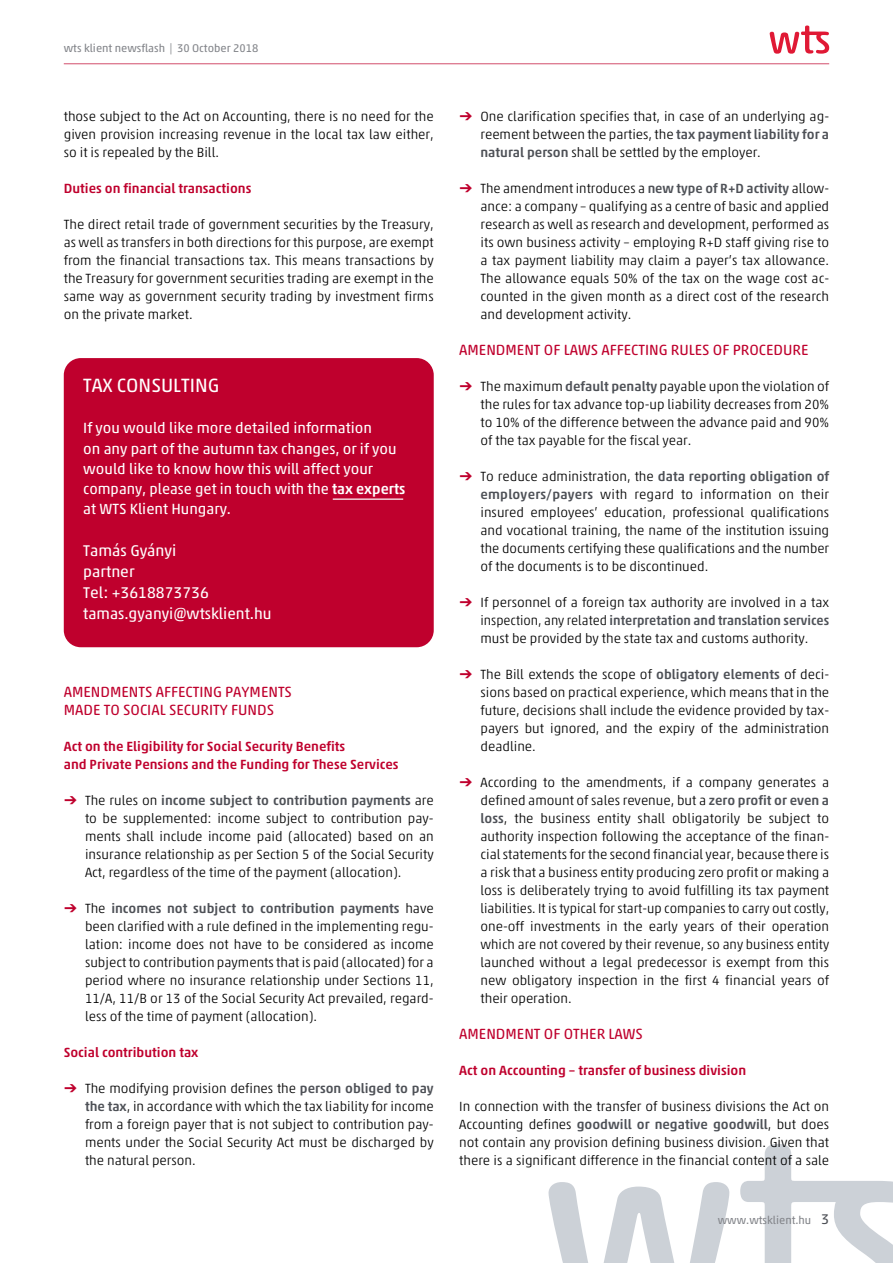
<style>
.page{position:relative;width:893px;height:1263px;background:#fff}
.page>*{position:absolute;margin:0;border:0;box-sizing:border-box;transform-origin:0 0}
.t1{font:19.5px "Akko Pro";color:#fff}
.t2{font:15.75px/21px "Akko Pro";color:#fff}
.t3{font:15px/20.2px "Akko Pro";color:#fff}
.t4{font:15px/18px "Akko Rounded Pro";color:#bf002d}
.t5{font:300 13.5px/18px "Akko Pro";color:#000;text-align:justify}
.t6{font:500 13.5px/18px "Akko Pro";color:#bf002d}
.t7{font:11.25px "Akko Pro";color:#83858a}
.s1{font-weight:500}
.s2{font-family:"MS Gothic";font-weight:400;color:#bf002d}
.s3{font-weight:500;color:#4e5157}
.s4{font-size:14.25px;color:#4e5157}
</style>
<div class="page">
<hr style="left:64px;top:64px;width:765px;height:1px;background:#d24d6c">
<svg style="left:770px;top:26px;width:59px;height:28px"></svg>
<svg style="left:549px;top:1182px;width:180px;height:81px"></svg>
<svg style="left:740px;top:1144px;width:153px;height:119px"></svg>
<div style="left:64px;top:358px;width:370px;height:289px;background:#bf002d;border-radius:17px"></div>
<hr style="left:333px;top:498px;width:70px;height:2px;background:#fff">
<p class="t7" style="left:64px;top:42px;width:196px">wts klient newsflash | 30 October 2018</p>
<p class="t5" style="left:64px;top:107px;width:371px">those subject to the Act on Accounting, there is no need for the given provision increasing revenue in the local tax law either, so it is repealed by the Bill.</p>
<p class="t6" style="left:64px;top:179px;width:189px">Duties on financial transactions</p>
<p class="t5" style="left:64px;top:215px;width:371px">The direct retail trade of government securities by the Treasury, as well as transfers in both directions for this purpose, are exempt from the financial transactions tax. This means transactions by the Treasury for government securities trading are exempt in the same way as government security trading by investment firms on the private market.</p>
<h1 class="t1" style="left:83px;top:373px;width:137px">TAX CONSULTING</h1>
<p class="t3" style="left:83px;top:418px;width:324px">If you would like more detailed information<br>on any part of the autumn tax changes, or if you would like to know how this will affect your company, please get in touch with the <span class="s1">tax experts </span>at WTS Klient Hungary.</p>
<p class="t2" style="left:83px;top:539px;width:190px">Tamás Gyányi<br>partner<br>Tel: +3618873736 tamas.gyanyi@wtsklient.hu</p>
<p class="t4" style="left:64px;top:683px;width:230px">AMENDMENTS AFFECTING PAYMENTS<br>MADE TO SOCIAL SECURITY FUNDS</p>
<p class="t6" style="left:64px;top:737px;width:336px">Act on the Eligibility for Social Security Benefits<br>and Private Pensions and the Funding for These Services</p>
<p class="t5" style="left:85px;top:791px;width:350px;text-indent:-21px"><span class="s2">➔</span> The rules on <span class="s3">income subject to contribution payments</span> are to be supplemented: income subject to contribution pay&shy;ments shall include income paid (allocated) based on an insurance relationship as per Section 5 of the Social Security Act, regardless of the time of the payment (allocation).</p>
<p class="t5" style="left:85px;top:899px;width:350px;text-indent:-21px"><span class="s2">➔</span> The <span class="s3">incomes not subject to contribution payments</span> have been clarified with a rule defined in the implementing regu&shy;lation: income does not have to be considered as income subject to contribution payments that is paid (allocated) for a period where no insurance relationship under Sections 11, 11/A, 11/B or 13 of the Social Security Act prevailed, regard&shy;less of the time of payment (allocation).</p>
<p class="t6" style="left:64px;top:1043px;width:136px">Social contribution tax</p>
<p class="t5" style="left:85px;top:1079px;width:350px;text-indent:-21px"><span class="s2">➔</span> The modifying provision defines the <span class="s3">person obliged to pay the tax</span>, in accordance with which the tax liability for income from a foreign payer that is not subject to contribution pay&shy;ments under the Social Security Act must be discharged by the natural person.</p>
<p class="t5" style="left:480px;top:107px;width:350px;text-indent:-21px"><span class="s2">➔</span> One clarification specifies that, in case of an underlying ag&shy;reement between the parties, the <span class="s3">tax payment liability for a natural person</span> shall be settled by the employer.</p>
<p class="t5" style="left:480px;top:179px;width:350px;text-indent:-21px"><span class="s2">➔</span> The amendment introduces a <span class="s3">new type of R+D activity</span> allow&shy;ance: a company – qualifying as a centre of basic and applied research as well as research and development, performed as its own business activity – employing R+D staff giving rise to a tax payment liability may claim a payer’s tax allowance.<br>The allowance equals 50% of the tax on the wage cost ac&shy;counted in the given month as a direct cost of the research and development activity.</p>
<p class="t4" style="left:459px;top:341px;width:351px">AMENDMENT OF LAWS AFFECTING RULES OF PROCEDURE</p>
<p class="t5" style="left:480px;top:377px;width:350px;text-indent:-21px"><span class="s2">➔</span> The maximum <span class="s3">default penalty</span> payable upon the violation of the rules for tax advance top-up liability decreases from 20% to 10% of the difference between the advance paid and 90% of the tax payable for the fiscal year.</p>
<p class="t5" style="left:480px;top:467px;width:350px;text-indent:-21px"><span class="s2">➔</span> To reduce administration, the <span class="s3">data reporting obligation of employers/payers</span> with regard to information on their insured employees’ education, professional qualifications and vocational training, the name of the institution issuing the documents certifying these qualifications and the number of the documents is to be discontinued.</p>
<p class="t5" style="left:480px;top:593px;width:350px;text-indent:-21px"><span class="s2">➔</span> If personnel of a foreign tax authority are involved in a tax inspection, any related <span class="s3">interpretation and translation services </span>must be provided by the state tax and customs authority.</p>
<p class="t5" style="left:480px;top:665px;width:350px;text-indent:-21px"><span class="s2">➔</span> The Bill extends the scope of <span class="s3">obligatory elements</span> of deci&shy;sions based on practical experience, which means that in the future, decisions shall include the evidence provided by tax&shy;payers but ignored, and the expiry of the administration deadline.</p>
<p class="t5" style="left:480px;top:773px;width:350px;text-indent:-21px"><span class="s2">➔</span> According to the amendments, if a company generates a defined amount of sales revenue, but a <span class="s3">zero profit or even a loss</span>, the business entity shall obligatorily be subject to authority inspection following the acceptance of the finan&shy;cial statements for the second financial year, because there is a risk that a business entity producing zero profit or making a loss is deliberately trying to avoid fulfilling its tax payment liabilities. It is typical for start-up companies to carry out costly, one-off investments in the early years of their operation which are not covered by their revenue, so any business entity launched without a legal predecessor is exempt from this new obligatory inspection in the first 4 financial years of their operation.</p>
<p class="t4" style="left:459px;top:1025px;width:185px">AMENDMENT OF OTHER LAWS</p>
<p class="t6" style="left:459px;top:1061px;width:288px">Act on Accounting – transfer of business division</p>
<p class="t5" style="left:459px;top:1097px;width:371px">In connection with the transfer of business divisions the Act on Accounting defines <span class="s3">goodwill or negative goodwill</span>, but does not contain any provision defining business division. Given that there is a significant difference in the financial content of a sale</p>
<p class="t7" style="left:718px;top:1213px;width:113px">www.wtsklient.hu <span class="s4">3</span></p>
</div>
